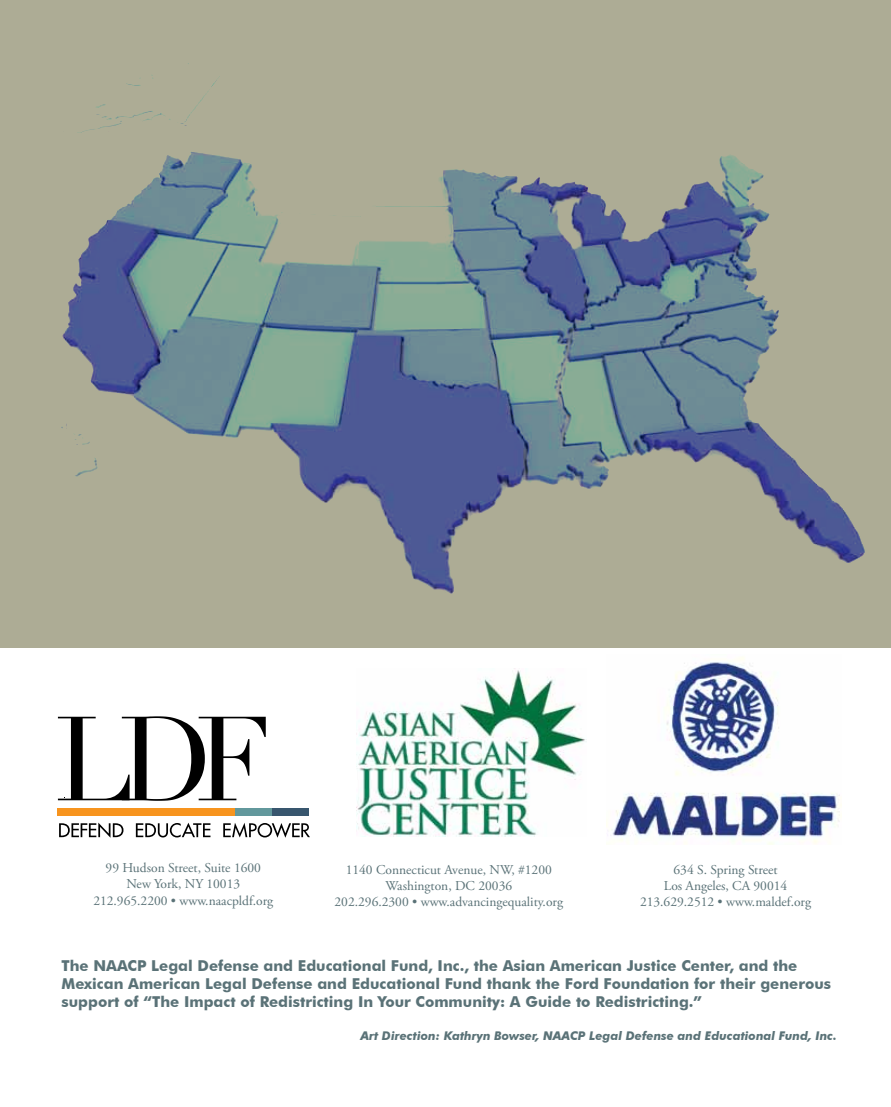
<style>
.page{position:relative;width:891px;height:1107px;background:#fff}
.page>*{position:absolute;margin:0;border:0;box-sizing:border-box;transform-origin:0 0}
.t1{font:700 15px/18px "Futura BT";color:#5a7277}
.t2{font:13.5px/16.2px "Adobe Garamond Pro";color:#5a7277;text-align:center}
.t3{font:italic 700 12px "Futura BT";color:#5a7277}
</style>
<div class="page">
<div style="left:0;top:0;width:891px;height:648px;background:#adac95"></div>
<svg style="left:58px;top:716px;width:208px;height:85px"></svg>
<svg style="left:59px;top:823px;width:64px;height:15px"></svg>
<svg style="left:136px;top:823px;width:74px;height:14px"></svg>
<svg style="left:223px;top:823px;width:87px;height:15px"></svg>
<div style="left:58px;top:808px;width:251px;height:8px;background:#f7941e"></div>
<div style="left:272px;top:808px;width:37px;height:8px;background:#38566e"></div>
<div style="left:236px;top:808px;width:36px;height:8px;background:#62989c"></div>
<img style="left:357px;top:668px;width:229px;height:169px">
<img style="left:606px;top:657px;width:235px;height:187px">
<img style="left:61px;top:63px;width:804px;height:531px">
<p class="t2" style="left:93px;top:860px;width:181px">99 Hudson Street, Suite 1600<br>New York, NY 10013<br>212.965.2200 • www.naacpldf.org</p>
<p class="t2" style="left:335px;top:862px;width:230px">1140 Connecticut Avenue, NW, #1200<br>Washington, DC 20036<br>202.296.2300 • www.advancingequality.org</p>
<p class="t2" style="left:640px;top:862px;width:173px">634 S. Spring Street<br>Los Angeles, CA 90014<br>213.629.2512 • www.maldef.org</p>
<p class="t1" style="left:62px;top:957px;width:771px">The NAACP Legal Defense and Educational Fund, Inc., the Asian American Justice Center, and the<br>Mexican American Legal Defense and Educational Fund thank the Ford Foundation for their generous support of “The Impact of Redistricting In Your Community: A Guide to Redistricting.”</p>
<p class="t3" style="left:361px;top:1028px;width:478px">Art Direction: Kathryn Bowser, NAACP Legal Defense and Educational Fund, Inc.</p>
</div>
